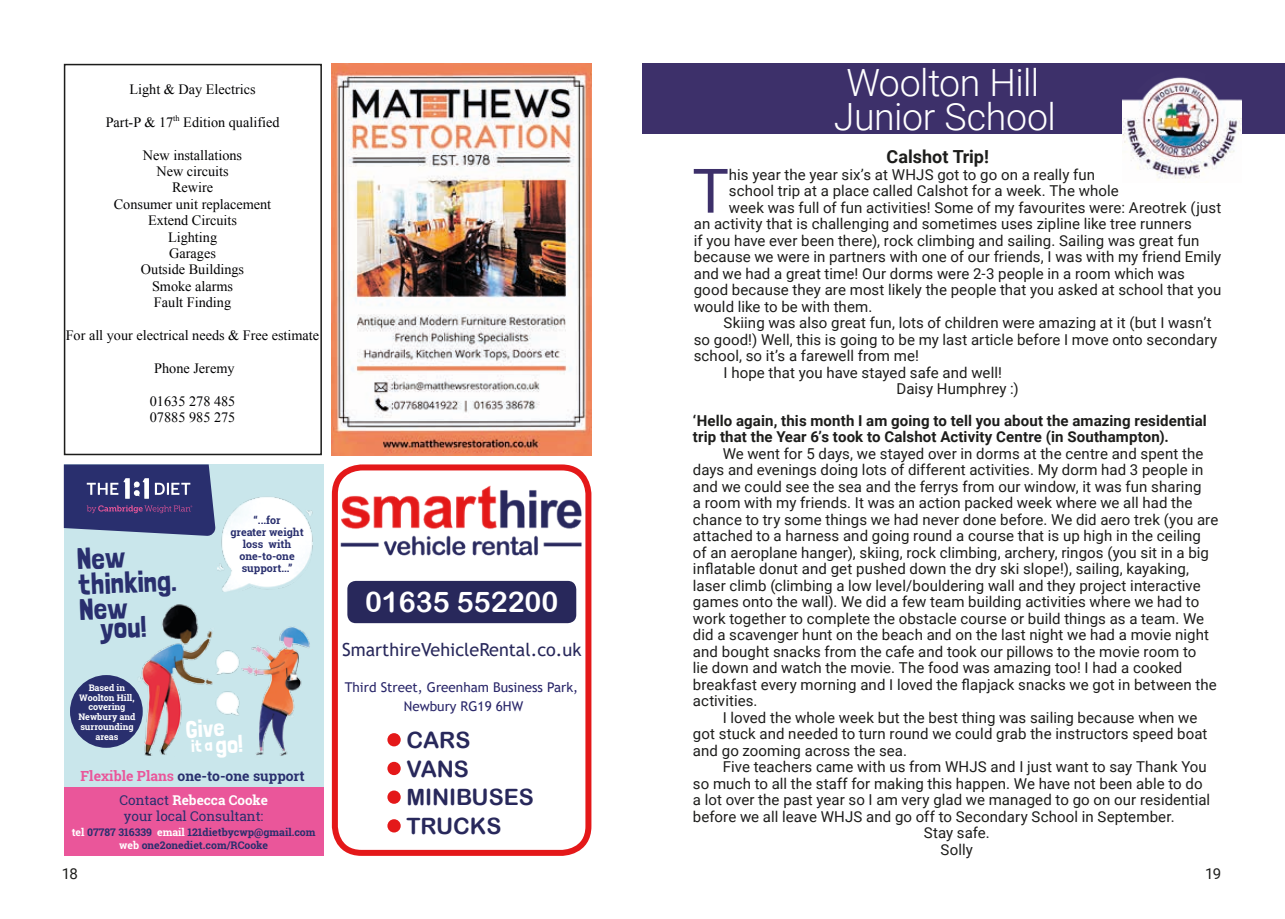
<style>
.page{position:relative;width:1285px;height:919px;background:#fff}
.page>*{position:absolute;margin:0;border:0;box-sizing:border-box;transform-origin:0 0}
.t1{font:61.35px "Roboto";color:#3d306a}
.t2{font:300 37.5px/33.5px "Roboto";letter-spacing:-.01em;color:#fff;text-align:center}
.t3{font:29.55px/25.7px "Londrina Solid";color:#292f6e}
.t4{font:28.5px "Arial Rounded MT Bold";color:#fff}
.t5{font:24.3px/17.4px "Londrina Solid";color:#fff}
.t6{font:22.5px/28.5px "Arial Rounded MT Bold";color:#28285b}
.t7{font:18px "Trebuchet MS";color:#28285b}
.t8{font:700 18px "Roboto";color:#1d1d1b}
.t9{font:15px/16.5px "Roboto";letter-spacing:.005em;color:#1d1d1b}
.t10{font:700 15px/16.5px "Roboto";letter-spacing:.01em;color:#1d1d1b}
.t11{font:14.25px/16.4px "Times New Roman";color:#020203;text-align:center}
.t12{font:700 13.95px "Roboto Slab";color:#292f6e}
.t13{font:13.5px/19.5px "Trebuchet MS";color:#2a276a;text-align:center}
.t14{font:13.5px/16.4px "Roboto Slab";color:#292f6e;text-align:center}
.t15{font:700 10.65px/12.1px "Roboto Slab";color:#292f6e;text-align:center}
.t16{font:700 10.5px/12.8px "Roboto Slab";color:#292f6e;text-align:center}
.t17{font:700 9px/9.9px "Roboto Slab";color:#fff;text-align:center}
.s1{font-weight:700;color:#fff}
.s2{color:#fff}
.s3{color:#ea569a}
</style>
<div class="page">
<img style="left:332px;top:64px;width:259px;height:391px">
<img style="left:339px;top:471px;width:245px;height:85px">
<div style="left:347px;top:581px;width:229px;height:42px;background:#28285b;border-radius:9px"></div>
<div style="left:387px;top:733px;width:13px;height:13px;background:#e41819;border-radius:50%"></div>
<div style="left:387px;top:761px;width:13px;height:14px;background:#e41819;border-radius:50%"></div>
<div style="left:387px;top:790px;width:13px;height:13px;background:#e41819;border-radius:50%"></div>
<div style="left:387px;top:819px;width:13px;height:13px;background:#e41819;border-radius:50%"></div>
<div style="left:332px;top:464px;width:259px;height:391px;border:6px solid #e41819;border-radius:27px"></div>
<div style="left:64px;top:464px;width:259px;height:391px;background:#c9e6eb"></div>
<div style="left:64px;top:787px;width:259px;height:68px;background:#ea569a"></div>
<svg style="left:64px;top:464px;width:151px;height:72px;background:#444980"></svg>
<img style="left:135px;top:604px;width:175px;height:152px">
<img style="left:217px;top:497px;width:96px;height:95px">
<div style="left:70px;top:675px;width:73px;height:72px;background:#292f6e;border-radius:50%"></div>
<div style="left:64px;top:64px;width:258px;height:391px;border:2px solid #1d1d1b"></div>
<div style="left:642px;top:64px;width:642px;height:70px;background:#3d306a"></div>
<img style="left:1122px;top:77px;width:119px;height:103px">
<svg style="left:191px;top:739px;width:21px;height:13px"></svg>
<p class="t11" style="left:129px;top:82px;width:128px">Light &amp; Day Electrics</p>
<p class="t11" style="left:106px;top:115px;width:175px">Part-P &amp; 17<sup>th</sup> Edition qualified</p>
<p class="t11" style="left:114px;top:148px;width:159px">New installations<br>New circuits<br>Rewire<br>Consumer unit replacement<br>Extend Circuits<br>Lighting<br>Garages<br>Outside Buildings<br>Smoke alarms<br>Fault Finding</p>
<p class="t11" style="left:66px;top:328px;width:255px">For all your electrical needs &amp; Free estimate</p>
<p class="t11" style="left:154px;top:361px;width:82px">Phone Jeremy</p>
<p class="t11" style="left:150px;top:394px;width:87px;text-align:left">01635 278 485<br>07885 985 275</p>
<p class="t15" style="left:230px;top:513px;width:75px">“...for<br>greater weight loss with one-to-one</p>
<p class="t15" style="left:242px;top:562px;width:52px">support...”</p>
<h3 class="t3" style="left:78px;top:570px;width:100px;rotate:-2deg">thinking.<br>New</h3>
<h3 class="t3" style="left:99px;top:615px;width:49px;rotate:-2deg">you!</h3>
<p class="t17" style="left:78px;top:682px;width:59px">Based in<br>Woolton Hill, covering<br>Newbury and surrounding areas</p>
<h3 class="t5" style="left:214px;top:718px;width:29px;text-indent:-29px;rotate:-3deg">Give go!</h3>
<p class="t14" style="left:119px;top:791px;width:150px">Contact <span class="s1">Rebecca Cooke </span>your local Consultant:</p>
<p class="t16" style="left:72px;top:825px;width:245px"><span class="s2">tel</span> 07787 316339 <span class="s2">email</span> 121dietbycwp@gmail.com <span class="s2">web</span> one2onediet.com/RCooke</p>
<p class="t12" style="left:81px;top:766px;width:226px"><span class="s3">Flexible Plans</span> one-to-one support</p>
<h3 class="t4" style="left:365px;top:584px;width:195px">01635 552200</h3>
<p class="t7" style="left:342px;top:638px;width:241px">SmarthireVehicleRental.co.uk</p>
<p class="t13" style="left:345px;top:677px;width:235px">Third Street, Greenham Business Park,<br>Newbury RG19 6HW</p>
<h3 class="t6" style="left:406px;top:725px;width:129px">CARS<br>VANS<br>MINIBUSES<br>TRUCKS</h3>
<h2 class="t2" style="left:833px;top:65px;width:224px">Woolton Hill<br>Junior School</h2>
<p class="t8" style="left:886px;top:144px;width:104px">Calshot Trip!</p>
<h1 class="t1" style="left:692px;top:148px;width:38px">T</h1>
<p class="t9" style="left:728px;top:165px;width:367px">his year the year six’s at WHJS got to go on a really fun</p>
<p class="t9" style="left:728px;top:182px;width:391px">school trip at a place called Calshot for a week. The whole</p>
<p class="t9" style="left:728px;top:198px;width:494px">week was full of fun activities! Some of my favourites were: Areotrek (just</p>
<p class="t9" style="left:693px;top:215px;width:499px">an activity that is challenging and sometimes uses zipline like tree runners</p>
<p class="t9" style="left:693px;top:231px;width:507px">if you have ever been there), rock climbing and sailing. Sailing was great fun</p>
<p class="t9" style="left:693px;top:248px;width:529px">because we were in partners with one of our friends, I was with my friend Emily</p>
<p class="t9" style="left:693px;top:264px;width:492px">and we had a great time! Our dorms were 2-3 people in a room which was</p>
<p class="t9" style="left:693px;top:281px;width:529px">good because they are most likely the people that you asked at school that you</p>
<p class="t9" style="left:693px;top:297px;width:180px">would like to be with them.</p>
<p class="t9" style="left:723px;top:314px;width:489px">Skiing was also great fun, lots of children were amazing at it (but I wasn’t</p>
<p class="t9" style="left:693px;top:330px;width:525px">so good!) Well, this is going to be my last article before I move onto secondary</p>
<p class="t9" style="left:693px;top:347px;width:227px">school, so it’s a farewell from me!</p>
<p class="t9" style="left:723px;top:363px;width:280px">I hope that you have stayed safe and well!</p>
<p class="t9" style="left:896px;top:380px;width:123px">Daisy Humphrey :)</p>
<p class="t10" style="left:692px;top:411px;width:515px">‘Hello again, this month I am going to tell you about the amazing residential trip that the Year 6’s took to Calshot Activity Centre (in Southampton).</p>
<p class="t9" style="left:692px;top:444px;width:527px;text-indent:30px">We went for 5 days, we stayed over in dorms at the centre and spent the days and evenings doing lots of different activities. My dorm had 3 people in and we could see the sea and the ferrys from our window, it was fun sharing<br>a room with my friends. It was an action packed week where we all had the chance to try some things we had never done before. We did aero trek (you are attached to a harness and going round a course that is up high in the ceiling of an aeroplane hanger), skiing, rock climbing, archery, ringos (you sit in a big inflatable donut and get pushed down the dry ski slope!), sailing, kayaking, laser climb (climbing a low level/bouldering wall and they project interactive games onto the wall). We did a few team building activities where we had to work together to complete the obstacle course or build things as a team. We did a scavenger hunt on the beach and on the last night we had a movie night and bought snacks from the cafe and took our pillows to the movie room to<br>lie down and watch the movie. The food was amazing too! I had a cooked breakfast every morning and I loved the flapjack snacks we got in between the activities.</p>
<p class="t9" style="left:692px;top:708px;width:516px;text-indent:30px">I loved the whole week but the best thing was sailing because when we got stuck and needed to turn round we could grab the instructors speed boat and go zooming across the sea.</p>
<p class="t9" style="left:722px;top:758px;width:485px">Five teachers came with us from WHJS and I just want to say Thank You</p>
<p class="t9" style="left:692px;top:774px;width:511px">so much to all the staff for making this happen. We have not been able to do</p>
<p class="t9" style="left:692px;top:791px;width:518px">a lot over the past year so I am very glad we managed to go on our residential</p>
<p class="t9" style="left:692px;top:807px;width:483px">before we all leave WHJS and go off to Secondary School in September.</p>
<p class="t9" style="left:923px;top:824px;width:68px">Stay safe.</p>
<p class="t9" style="left:940px;top:840px;width:34px">Solly</p>
<p class="t9" style="left:62px;top:865px;width:18px">18</p>
<p class="t9" style="left:1204px;top:865px;width:17px">19</p>
</div>
